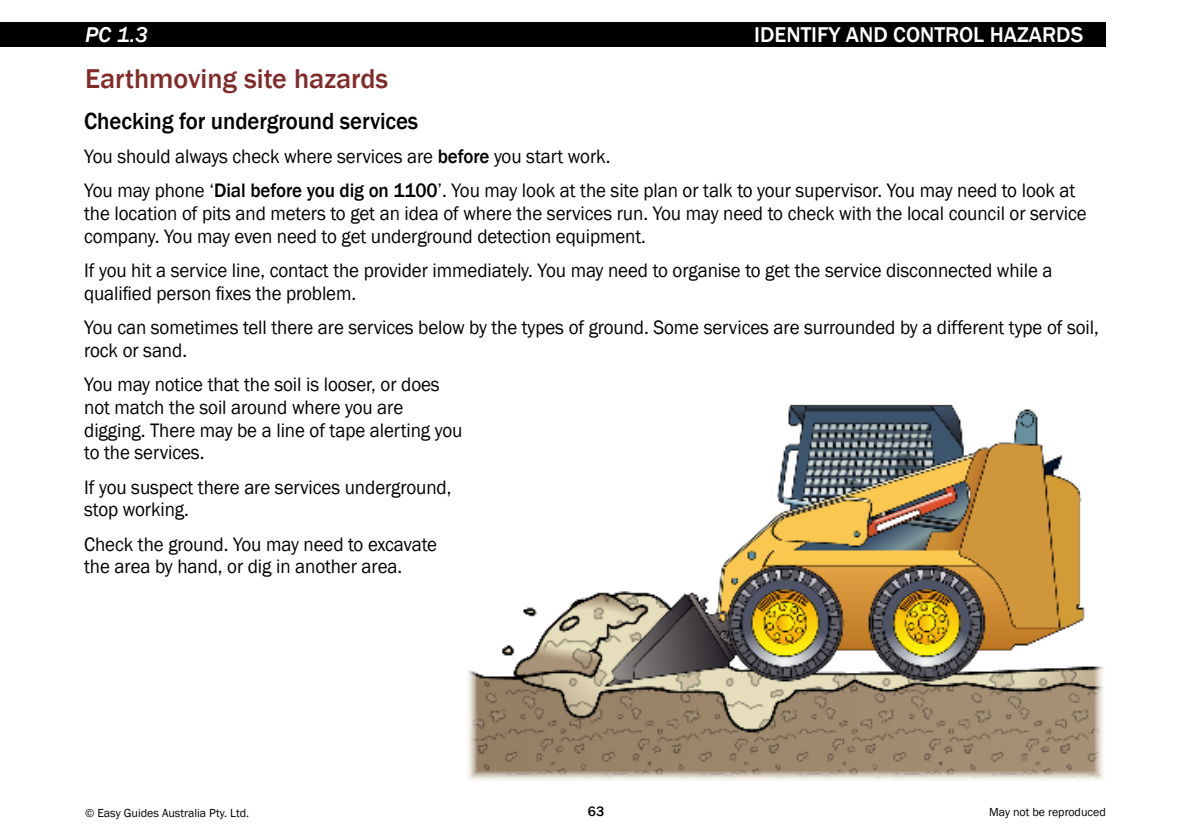
<style>
.page{position:relative;width:1191px;height:840px;background:#fff}
.page>*{position:absolute;margin:0;border:0;box-sizing:border-box;transform-origin:0 0}
.t1{font:500 28px "Franklin Gothic";color:#802b29}
.t2{font:500 24px "Franklin Gothic";letter-spacing:-.005em;color:#000;scale:.95 1}
.t3{font:500 22px "Franklin Gothic";color:#fff}
.t4{font:italic 500 22px "Franklin Gothic";color:#fff}
.t5{font:20px/22.8px "Franklin Gothic";letter-spacing:-.005em;color:#000;scale:.95 1}
.t6{font:500 14px "Franklin Gothic";color:#000}
.t7{font:12px "Franklin Gothic";color:#000}
.s1{font-weight:500}
</style>
<div class="page">
<div style="left:0;top:23px;width:1106px;height:24px;background:#000"></div>
<img style="left:468px;top:404px;width:636px;height:376px">
<p class="t4" style="left:85px;top:22px;width:64px">PC 1.3</p>
<h1 class="t1" style="left:85px;top:61px;width:305px">Earthmoving site hazards</h1>
<p class="t3" style="left:754px;top:21px;width:330px">IDENTIFY AND CONTROL HAZARDS</p>
<p class="t2" style="left:84px;top:106px;width:353px">Checking for underground services</p>
<p class="t5" style="left:84px;top:139px;width:1045px;line-height:34.2px">You should always check where services are <span class="s1">before</span> you start work.<br>You may phone ‘<span class="s1">Dial before you dig on 1100</span>’. You may look at the site plan or talk to your supervisor. You may need to look at</p>
<p class="t5" style="left:84px;top:202px;width:1056px">the location of pits and meters to get an idea of where the services run. You may need to check with the local council or service company. You may even need to get underground detection equipment.</p>
<p class="t5" style="left:84px;top:259px;width:1020px">If you hit a service line, contact the provider immediately. You may need to organise to get the service disconnected while a qualified person fixes the problem.</p>
<p class="t5" style="left:84px;top:316px;width:1069px">You can sometimes tell there are services below by the types of ground. Some services are surrounded by a different type of soil, rock or sand.</p>
<p class="t5" style="left:84px;top:373px;width:400px">You may notice that the soil is looser, or does not match the soil around where you are digging. There may be a line of tape alerting you to the services.</p>
<p class="t5" style="left:84px;top:475px;width:388px">If you suspect there are services underground, stop working.</p>
<p class="t5" style="left:84px;top:532px;width:373px">Check the ground. You may need to excavate the area by hand, or dig in another area.</p>
<p class="t7" style="left:85px;top:805px;width:166px">© Easy Guides Australia Pty. Ltd.</p>
<p class="t6" style="left:588px;top:802px;width:18px">63</p>
<p class="t7" style="left:989px;top:804px;width:118px">May not be reproduced</p>
</div>
